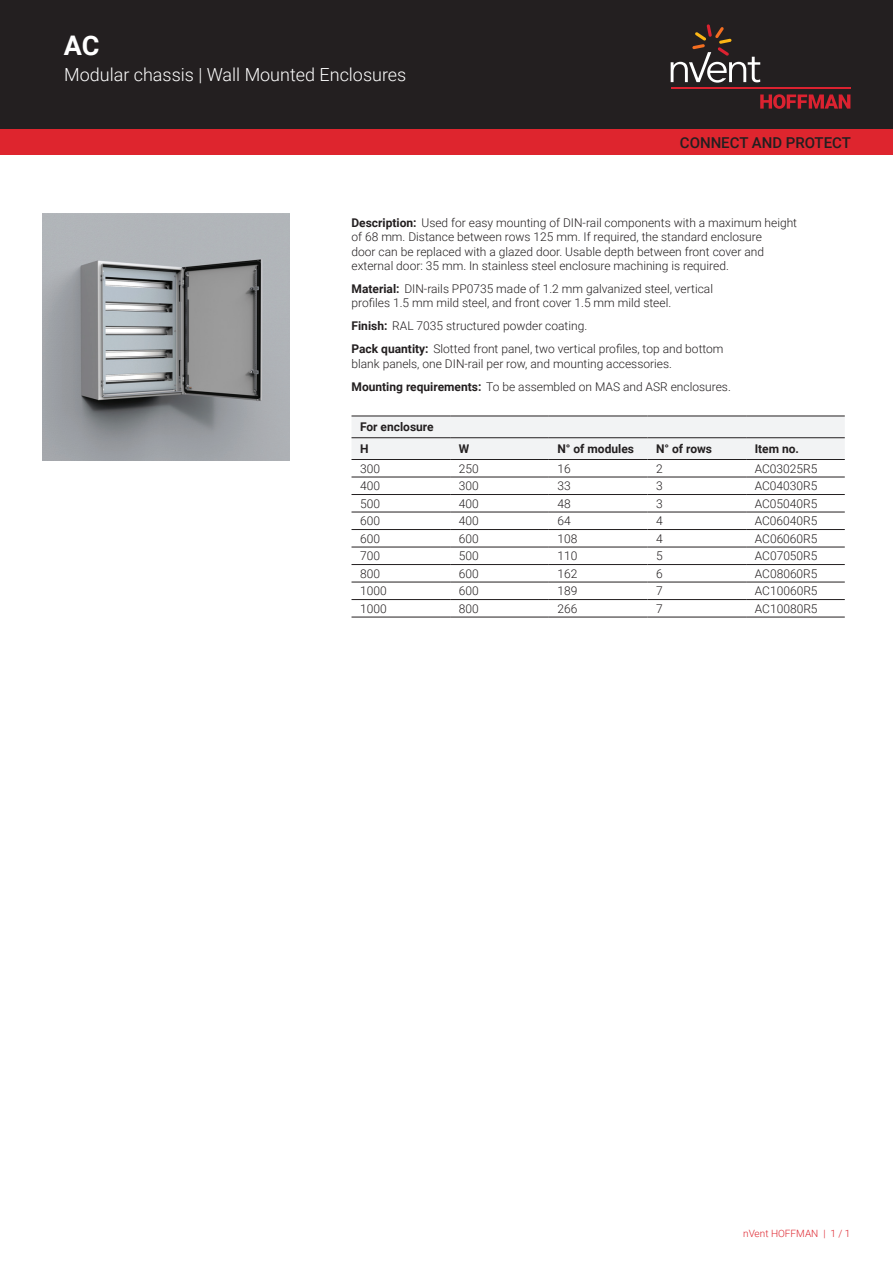
<style>
.page{position:relative;width:893px;height:1263px;background:#fff}
.page>*{position:absolute;margin:0;border:0;box-sizing:border-box;transform-origin:0 0}
.t1{font:700 27px "Roboto";color:#fff}
.t2{font:300 18px "Roboto";color:#fff}
.t3{font:500 15px "Roboto";color:#231f20}
.t4{font:300 12px/14.4px "Roboto";color:#231f20}
.t5{font:700 12px/21.8px "Roboto";color:#231f20}
.t6{font:300 10.05px "Roboto";color:#de252e}
.s1{font-weight:700}
</style>
<div class="page">
<div style="left:0;top:0;width:893px;height:129px;background:#231f20"></div>
<svg style="left:760px;top:94px;width:90px;height:15px"></svg>
<hr style="left:671px;top:88px;width:179px;height:1px;background:#db2230">
<svg style="left:671px;top:24px;width:89px;height:59px"></svg>
<div style="left:0;top:129px;width:893px;height:26px;background:#de252e"></div>
<div style="left:351px;top:417px;width:494px;height:42px;background:#f2f3f4"></div>
<hr style="left:351px;top:416px;width:99px;height:1px;background:#231f20">
<hr style="left:450px;top:416px;width:99px;height:1px;background:#231f20">
<hr style="left:549px;top:416px;width:98px;height:1px;background:#231f20">
<hr style="left:647px;top:416px;width:99px;height:1px;background:#231f20">
<hr style="left:746px;top:416px;width:99px;height:1px;background:#231f20">
<hr style="left:351px;top:477px;width:99px;height:1px;background:#231f20">
<hr style="left:450px;top:477px;width:99px;height:1px;background:#231f20">
<hr style="left:549px;top:477px;width:98px;height:1px;background:#231f20">
<hr style="left:647px;top:477px;width:99px;height:1px;background:#231f20">
<hr style="left:746px;top:477px;width:99px;height:1px;background:#231f20">
<hr style="left:351px;top:494px;width:99px;height:1px;background:#231f20">
<hr style="left:450px;top:494px;width:99px;height:1px;background:#231f20">
<hr style="left:549px;top:494px;width:98px;height:1px;background:#231f20">
<hr style="left:647px;top:494px;width:99px;height:1px;background:#231f20">
<hr style="left:746px;top:494px;width:99px;height:1px;background:#231f20">
<hr style="left:351px;top:512px;width:99px;height:1px;background:#231f20">
<hr style="left:450px;top:512px;width:99px;height:1px;background:#231f20">
<hr style="left:549px;top:512px;width:98px;height:1px;background:#231f20">
<hr style="left:647px;top:512px;width:99px;height:1px;background:#231f20">
<hr style="left:746px;top:512px;width:99px;height:1px;background:#231f20">
<hr style="left:351px;top:529px;width:99px;height:1px;background:#231f20">
<hr style="left:450px;top:529px;width:99px;height:1px;background:#231f20">
<hr style="left:549px;top:529px;width:98px;height:1px;background:#231f20">
<hr style="left:647px;top:529px;width:99px;height:1px;background:#231f20">
<hr style="left:746px;top:529px;width:99px;height:1px;background:#231f20">
<hr style="left:351px;top:547px;width:99px;height:1px;background:#231f20">
<hr style="left:450px;top:547px;width:99px;height:1px;background:#231f20">
<hr style="left:549px;top:547px;width:98px;height:1px;background:#231f20">
<hr style="left:647px;top:547px;width:99px;height:1px;background:#231f20">
<hr style="left:746px;top:547px;width:99px;height:1px;background:#231f20">
<hr style="left:351px;top:564px;width:99px;height:1px;background:#231f20">
<hr style="left:450px;top:564px;width:99px;height:1px;background:#231f20">
<hr style="left:549px;top:564px;width:98px;height:1px;background:#231f20">
<hr style="left:647px;top:564px;width:99px;height:1px;background:#231f20">
<hr style="left:746px;top:564px;width:99px;height:1px;background:#231f20">
<hr style="left:351px;top:582px;width:99px;height:1px;background:#231f20">
<hr style="left:450px;top:582px;width:99px;height:1px;background:#231f20">
<hr style="left:549px;top:582px;width:98px;height:1px;background:#231f20">
<hr style="left:647px;top:582px;width:99px;height:1px;background:#231f20">
<hr style="left:746px;top:582px;width:99px;height:1px;background:#231f20">
<hr style="left:351px;top:599px;width:99px;height:1px;background:#231f20">
<hr style="left:450px;top:599px;width:99px;height:1px;background:#231f20">
<hr style="left:549px;top:599px;width:98px;height:1px;background:#231f20">
<hr style="left:647px;top:599px;width:99px;height:1px;background:#231f20">
<hr style="left:746px;top:599px;width:99px;height:1px;background:#231f20">
<hr style="left:351px;top:617px;width:99px;height:1px;background:#231f20">
<hr style="left:450px;top:617px;width:99px;height:1px;background:#231f20">
<hr style="left:549px;top:617px;width:98px;height:1px;background:#231f20">
<hr style="left:647px;top:617px;width:99px;height:1px;background:#231f20">
<hr style="left:746px;top:617px;width:99px;height:1px;background:#231f20">
<hr style="left:351px;top:437px;width:99px;height:1px;background:#231f20">
<hr style="left:450px;top:437px;width:99px;height:1px;background:#231f20">
<hr style="left:549px;top:437px;width:98px;height:1px;background:#231f20">
<hr style="left:647px;top:437px;width:99px;height:1px;background:#231f20">
<hr style="left:746px;top:437px;width:99px;height:1px;background:#231f20">
<hr style="left:351px;top:459px;width:99px;height:1px;background:#231f20">
<hr style="left:450px;top:459px;width:99px;height:1px;background:#231f20">
<hr style="left:549px;top:459px;width:98px;height:1px;background:#231f20">
<hr style="left:647px;top:459px;width:99px;height:1px;background:#231f20">
<hr style="left:746px;top:459px;width:99px;height:1px;background:#231f20">
<img style="left:43px;top:213px;width:246px;height:247px">
<h1 class="t1" style="left:64px;top:27px;width:37px">AC</h1>
<h2 class="t2" style="left:64px;top:62px;width:344px">Modular chassis | Wall Mounted Enclosures</h2>
<p class="t3" style="left:680px;top:132px;width:173px">CONNECT AND PROTECT</p>
<p class="t4" style="left:351px;top:215px;width:447px"><span class="s1">Description:</span> Used for easy mounting of DIN-rail components with a maximum height of 68 mm. Distance between rows 125 mm. If required, the standard enclosure<br>door can be replaced with a glazed door. Usable depth between front cover and external door: 35 mm. In stainless steel enclosure machining is required.</p>
<p class="t4" style="left:351px;top:281px;width:363px"><span class="s1">Material:</span> DIN-rails PP0735 made of 1.2 mm galvanized steel, vertical profiles 1.5 mm mild steel, and front cover 1.5 mm mild steel.</p>
<p class="t4" style="left:351px;top:314px;width:374px;line-height:23px"><span class="s1">Finish:</span> RAL 7035 structured powder coating.<br><span class="s1">Pack quantity:</span> Slotted front panel, two vertical profiles, top and bottom</p>
<p class="t4" style="left:351px;top:351px;width:381px;line-height:23px">blank panels, one DIN-rail per row, and mounting accessories.<br><span class="s1">Mounting requirements:</span> To be assembled on MAS and ASR enclosures.</p>
<p class="t5" style="left:360px;top:416px;width:75px">For enclosure<br>H</p>
<p class="t5" style="left:459px;top:437px;width:12px">W</p>
<p class="t5" style="left:557px;top:437px;width:78px">N° of modules</p>
<p class="t5" style="left:656px;top:437px;width:58px">N° of rows</p>
<p class="t5" style="left:755px;top:437px;width:46px">Item no.</p>
<p class="t4" style="left:360px;top:461px;width:21px">300</p>
<p class="t4" style="left:459px;top:461px;width:21px">250</p>
<p class="t4" style="left:557px;top:461px;width:15px">16</p>
<p class="t4" style="left:656px;top:461px;width:8px">2</p>
<p class="t4" style="left:755px;top:461px;width:64px">AC03025R5</p>
<p class="t4" style="left:360px;top:478px;width:21px">400</p>
<p class="t4" style="left:459px;top:478px;width:21px">300</p>
<p class="t4" style="left:557px;top:478px;width:15px">33</p>
<p class="t4" style="left:656px;top:478px;width:8px">3</p>
<p class="t4" style="left:755px;top:478px;width:64px">AC04030R5</p>
<p class="t4" style="left:360px;top:496px;width:21px">500</p>
<p class="t4" style="left:459px;top:496px;width:21px">400</p>
<p class="t4" style="left:557px;top:496px;width:15px">48</p>
<p class="t4" style="left:656px;top:496px;width:8px">3</p>
<p class="t4" style="left:755px;top:496px;width:64px">AC05040R5</p>
<p class="t4" style="left:360px;top:513px;width:21px">600</p>
<p class="t4" style="left:459px;top:513px;width:21px">400</p>
<p class="t4" style="left:557px;top:513px;width:15px">64</p>
<p class="t4" style="left:656px;top:513px;width:8px">4</p>
<p class="t4" style="left:755px;top:513px;width:64px">AC06040R5</p>
<p class="t4" style="left:360px;top:531px;width:21px">600</p>
<p class="t4" style="left:459px;top:531px;width:21px">600</p>
<p class="t4" style="left:557px;top:531px;width:21px">108</p>
<p class="t4" style="left:656px;top:531px;width:8px">4</p>
<p class="t4" style="left:755px;top:531px;width:64px">AC06060R5</p>
<p class="t4" style="left:360px;top:548px;width:21px">700</p>
<p class="t4" style="left:459px;top:548px;width:21px">500</p>
<p class="t4" style="left:557px;top:548px;width:21px">110</p>
<p class="t4" style="left:656px;top:548px;width:8px">5</p>
<p class="t4" style="left:755px;top:548px;width:64px">AC07050R5</p>
<p class="t4" style="left:360px;top:566px;width:21px">800</p>
<p class="t4" style="left:459px;top:566px;width:21px">600</p>
<p class="t4" style="left:557px;top:566px;width:21px">162</p>
<p class="t4" style="left:656px;top:566px;width:8px">6</p>
<p class="t4" style="left:755px;top:566px;width:64px">AC08060R5</p>
<p class="t4" style="left:360px;top:583px;width:28px">1000</p>
<p class="t4" style="left:459px;top:583px;width:21px">600</p>
<p class="t4" style="left:557px;top:583px;width:21px">189</p>
<p class="t4" style="left:656px;top:583px;width:8px">7</p>
<p class="t4" style="left:755px;top:583px;width:64px">AC10060R5</p>
<p class="t4" style="left:360px;top:601px;width:28px">1000</p>
<p class="t4" style="left:459px;top:601px;width:21px">800</p>
<p class="t4" style="left:558px;top:601px;width:21px">266</p>
<p class="t4" style="left:656px;top:601px;width:8px">7</p>
<p class="t4" style="left:755px;top:601px;width:64px">AC10080R5</p>
<p class="t6" style="left:743px;top:1226px;width:109px">nVent HOFFMAN | 1 / 1</p>
</div>
